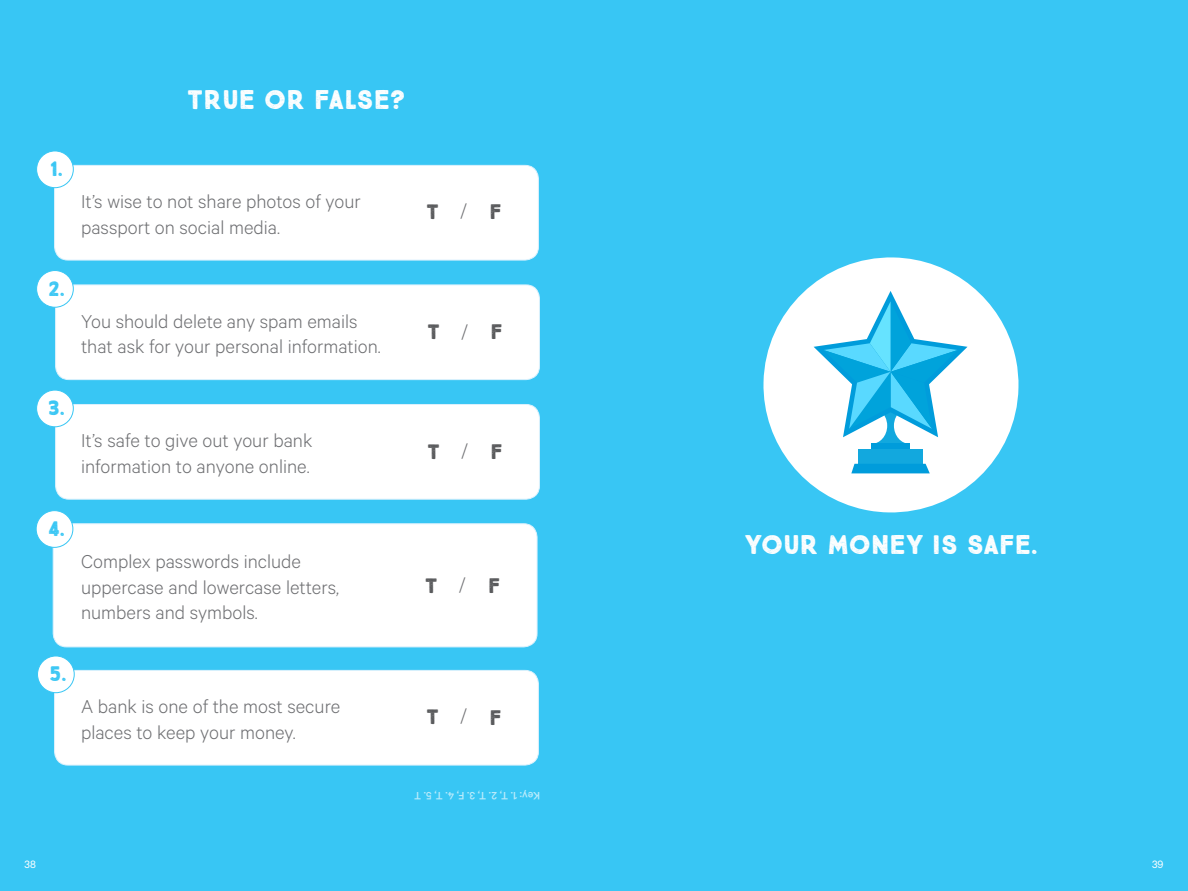
<style>
.page{position:relative;width:1188px;height:891px;background:#fff}
.page>*{position:absolute;margin:0;border:0;box-sizing:border-box;transform-origin:0 0}
.t1{font:700 27px "True North Textures Two";color:#fff}
.t2{font:300 21px/25.5px "Calibre";color:#6d6e71}
.t3{font:700 21px "True North Textures Two";color:#38c6f4}
.t4{font:700 21px "True North Textures Two";color:#58595b}
.t5{font:500 12px "Calibre";color:#fff}
.t6{font:12px "Calibre";color:#fff}
</style>
<div class="page">
<div style="left:0;top:0;width:594px;height:891px;background:#38c6f4"></div>
<div style="left:594px;top:0;width:594px;height:891px;background:#38c6f4"></div>
<div style="left:56px;top:285px;width:483px;height:95px;background:#fff;border-radius:14px"></div>
<div style="left:55px;top:285px;width:485px;height:95px;border:1px solid #dbf1fd;border-radius:14px"></div>
<div style="left:56px;top:404px;width:483px;height:95px;background:#fff;border-radius:14px"></div>
<div style="left:55px;top:404px;width:485px;height:96px;border:1px solid #dbf1fd;border-radius:14px"></div>
<div style="left:55px;top:165px;width:483px;height:95px;background:#fff;border-radius:14px"></div>
<div style="left:54px;top:165px;width:485px;height:95px;border:1px solid #dbf1fd;border-radius:14px"></div>
<div style="left:55px;top:670px;width:483px;height:95px;background:#fff;border-radius:14px"></div>
<div style="left:54px;top:670px;width:485px;height:95px;border:1px solid #dbf1fd;border-radius:14px"></div>
<div style="left:53px;top:524px;width:484px;height:123px;background:#fff;border-radius:14px"></div>
<div style="left:53px;top:523px;width:484px;height:124px;border:1px solid #dbf1fd;border-radius:14px"></div>
<div style="left:36px;top:511px;width:37px;height:36px;background:#fff;border-radius:50%"></div>
<div style="left:36px;top:510px;width:37px;height:38px;border:1px solid #38c6f4;border-radius:50%"></div>
<div style="left:37px;top:271px;width:36px;height:36px;background:#fff;border-radius:50%"></div>
<div style="left:36px;top:270px;width:38px;height:38px;border:1px solid #38c6f4;border-radius:50%"></div>
<div style="left:37px;top:390px;width:36px;height:37px;background:#fff;border-radius:50%"></div>
<div style="left:36px;top:390px;width:38px;height:37px;border:1px solid #38c6f4;border-radius:50%"></div>
<div style="left:37px;top:151px;width:36px;height:37px;background:#fff;border-radius:50%"></div>
<div style="left:36px;top:151px;width:38px;height:37px;border:1px solid #38c6f4;border-radius:50%"></div>
<div style="left:38px;top:656px;width:36px;height:37px;background:#fff;border-radius:50%"></div>
<div style="left:37px;top:656px;width:38px;height:37px;border:1px solid #38c6f4;border-radius:50%"></div>
<svg style="left:763px;top:257px;width:256px;height:256px;fill:#fff"></svg>
<div style="left:871px;top:444px;width:39px;height:5px;background:#009cdb"></div>
<div style="left:858px;top:449px;width:65px;height:15px;background:#12a8de"></div>
<svg style="left:851px;top:464px;width:79px;height:9px"></svg>
<svg style="left:814px;top:291px;width:154px;height:153px;background:#a0dff5"></svg>
<p class="t1" style="left:187px;top:83px;width:220px">TRUE OR FALSE?</p>
<p class="t3" style="left:50px;top:156px;width:15px">1.</p>
<p class="t2" style="left:81px;top:188px;width:281px">It’s wise to not share photos of your passport on social media.</p>
<p class="t3" style="left:48px;top:276px;width:18px">2.</p>
<p class="t2" style="left:81px;top:308px;width:301px">You should delete any spam emails that ask for your personal information.</p>
<p class="t3" style="left:48px;top:395px;width:18px">3.</p>
<p class="t2" style="left:81px;top:427px;width:233px">It’s safe to give out your bank information to anyone online.</p>
<p class="t3" style="left:48px;top:516px;width:18px">4.</p>
<p class="t2" style="left:81px;top:548px;width:260px">Complex passwords include uppercase and lowercase letters, numbers and symbols.</p>
<p class="t3" style="left:49px;top:661px;width:19px">5.</p>
<p class="t2" style="left:81px;top:693px;width:261px">A bank is one of the most secure places to keep your money.</p>
<p class="t4" style="left:426px;top:199px;width:14px">T</p>
<p class="t2" style="left:460px;top:197px;width:8px">/</p>
<p class="t4" style="left:489px;top:199px;width:14px">F</p>
<p class="t4" style="left:427px;top:319px;width:14px">T</p>
<p class="t2" style="left:461px;top:318px;width:8px">/</p>
<p class="t4" style="left:490px;top:319px;width:14px">F</p>
<p class="t4" style="left:427px;top:438px;width:14px">T</p>
<p class="t2" style="left:461px;top:436px;width:8px">/</p>
<p class="t4" style="left:490px;top:438px;width:14px">F</p>
<p class="t4" style="left:425px;top:572px;width:14px">T</p>
<p class="t2" style="left:459px;top:570px;width:8px">/</p>
<p class="t4" style="left:488px;top:572px;width:14px">F</p>
<p class="t4" style="left:426px;top:704px;width:14px">T</p>
<p class="t2" style="left:460px;top:702px;width:8px">/</p>
<p class="t4" style="left:489px;top:704px;width:14px">F</p>
<p class="t5" style="left:540px;top:803px;width:127px;rotate:-180deg">Key: 1. T, 2. T, 3. F, 4. T, 5. T</p>
<p class="t1" style="left:744px;top:528px;width:295px">YOUR MONEY IS SAFE.</p>
<p class="t6" style="left:24px;top:858px;width:13px">38</p>
<p class="t6" style="left:1152px;top:858px;width:13px">39</p>
</div>
